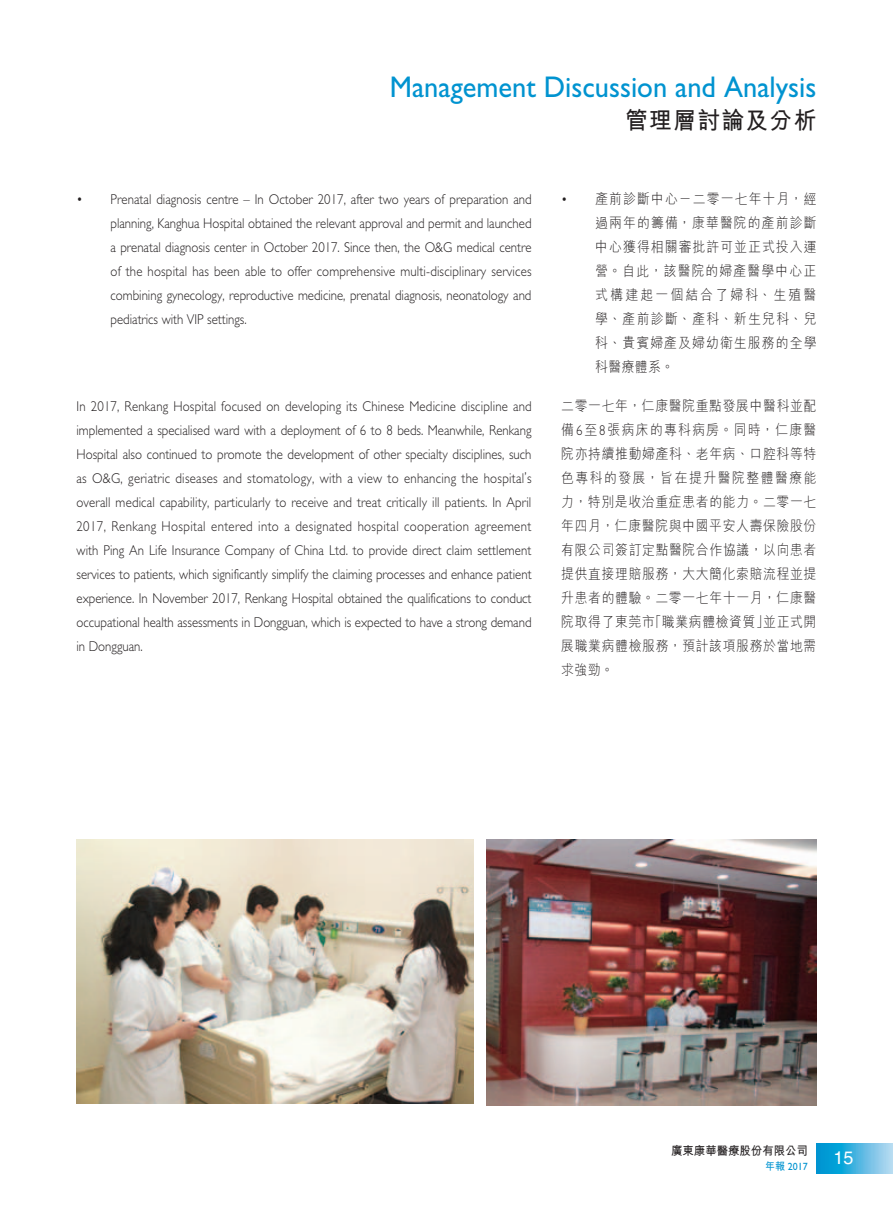
<style>
.page{position:relative;width:893px;height:1212px;background:#fff}
.page>*{position:absolute;margin:0;border:0;box-sizing:border-box;transform-origin:0 0}
.t1{font:30px "Gill Sans Std";color:#0093d0;scale:.95 1}
.t2{font:700 24px "M Hei HK";letter-spacing:.055em;color:#231f20;scale:.95 1}
.t3{font:18px "Helvetica LT Std";color:#fff}
._1__內文{font:300 14.25px/24px "Gill Sans Std";color:#231f20;text-align:justify;scale:.9 1}
._6__內文-C{font:300 14.25px/24px "M Hei HK";letter-spacing:.05em;color:#231f20;text-align:justify;scale:.9 1}
.t4{font:700 12px "M Hei HK";color:#231f20;scale:.95 1}
.t5{font:10.5px "Gill Sans Std";color:#0093d0;scale:.95 1}
.s1{font-family:"Gill Sans Std"}
.s2{font-family:"M Hei HK";font-weight:700}
</style>
<div class="page">
<svg style="left:816px;top:1144px;width:77px;height:30px;background:#46b3e0"></svg>
<img style="left:77px;top:839px;width:396px;height:265px">
<img style="left:486px;top:839px;width:330px;height:267px">
<h1 class="t1" style="left:390px;top:70px;width:451px">Management Discussion and Analysis</h1>
<h2 class="t2" style="left:625px;top:102px;width:203px">管理層討論及分析</h2>
<p class="_1__內文" style="left:111px;top:187px;width:469px;text-indent:-34px">• Prenatal diagnosis centre – In October 2017, after two years of preparation and planning, Kanghua Hospital obtained the relevant approval and permit and launched a prenatal diagnosis center in October 2017. Since then, the O&amp;G medical centre of the hospital has been able to offer comprehensive multi-disciplinary services combining gynecology, reproductive medicine, prenatal diagnosis, neonatology and pediatrics with VIP settings.</p>
<p class="_1__內文" style="left:77px;top:394px;width:507px">In 2017, Renkang Hospital focused on developing its Chinese Medicine discipline and implemented a specialised ward with a deployment of 6 to 8 beds. Meanwhile, Renkang Hospital also continued to promote the development of other specialty disciplines, such as O&amp;G, geriatric diseases and stomatology, with a view to enhancing the hospital’s overall medical capability, particularly to receive and treat critically ill patients. In April 2017, Renkang Hospital entered into a designated hospital cooperation agreement with Ping An Life Insurance Company of China Ltd. to provide direct claim settlement services to patients, which significantly simplify the claiming processes and enhance patient experience. In November 2017, Renkang Hospital obtained the qualifications to conduct occupational health assessments in Dongguan, which is expected to have a strong demand in Dongguan.</p>
<p class="_6__內文-C" style="left:595px;top:187px;width:247px;text-indent:-34px"><span class="s1">•</span> 產前診斷中心－二零一七年十月，經過兩年的籌備，康華醫院的產前診斷中心獲得相關審批許可並正式投入運營。自此，該醫院的婦產醫學中心正式構建起一個結合了婦科、生殖醫學、產前診斷、產科、新生兒科、兒科、貴賓婦產及婦幼衛生服務的全學科醫療體系。</p>
<p class="_6__內文-C" style="left:561px;top:394px;width:285px">二零一七年，仁康醫院重點發展中醫科並配備<span class="s1">6</span>至<span class="s1">8</span>張病床的專科病房。同時，仁康醫院亦持續推動婦產科、老年病、口腔科等特色專科的發展，旨在提升醫院整體醫療能力，特別是收治重症患者的能力。二零一七年四月，仁康醫院與中國平安人壽保險股份有限公司簽訂定點醫院合作協議，以向患者提供直接理賠服務，大大簡化索賠流程並提升患者的體驗。二零一七年十一月，仁康醫院取得了東莞市「職業病體檢資質」並正式開展職業病體檢服務，預計該項服務於當地需求強勁。</p>
<p class="t4" style="left:671px;top:1142px;width:145px">廣東康華醫療股份有限公司</p>
<p class="t5" style="left:765px;top:1161px;width:46px"><span class="s2">年報</span> 2017</p>
<p class="t3" style="left:833px;top:1147px;width:21px">15</p>
</div>
